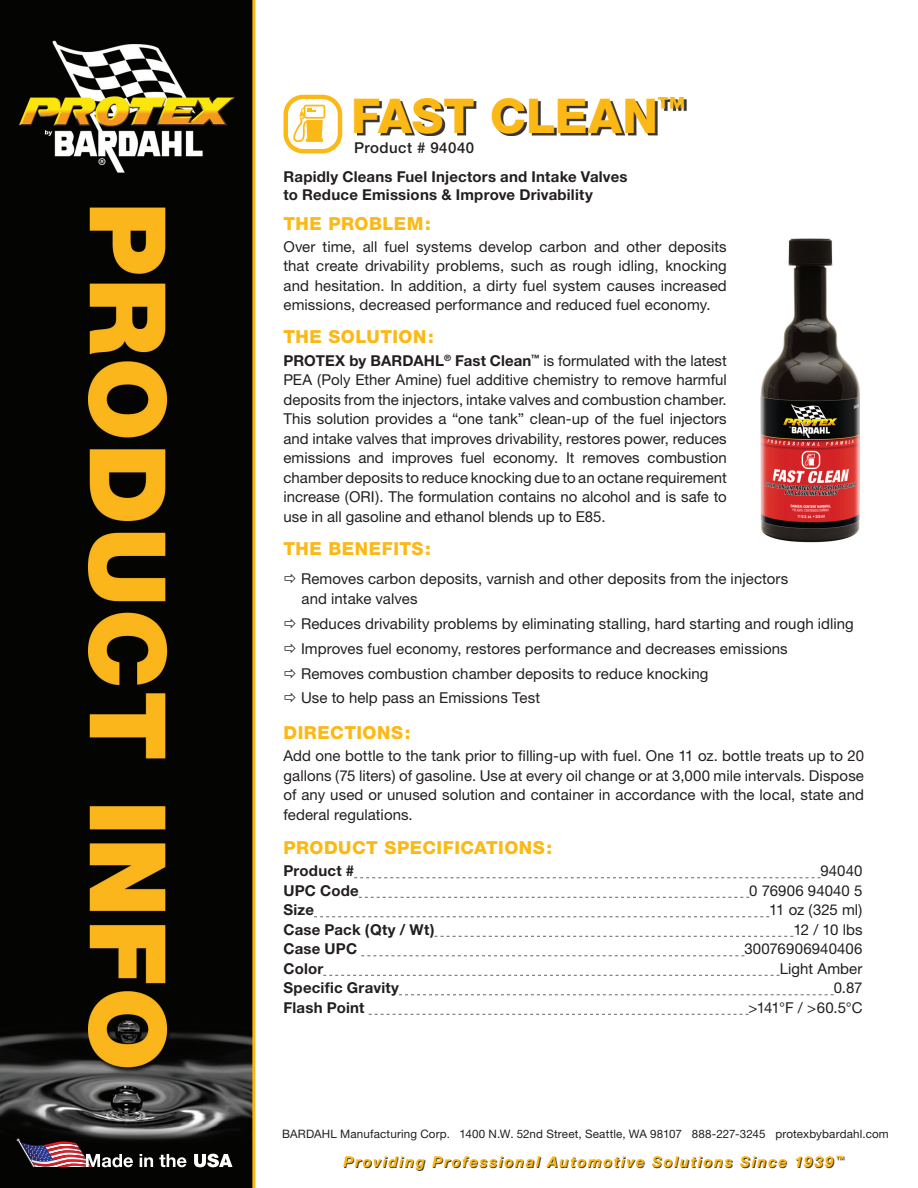
<style>
.page{position:relative;width:918px;height:1188px;background:#fff}
.page>*{position:absolute;margin:0;border:0;box-sizing:border-box;transform-origin:0 0}
.t1{font:800 48px "Helvetica Neue";letter-spacing:-.005em;color:#fcb814}
.t2{font:800 18px "Helvetica Neue";letter-spacing:.03em;color:#fcb814}
.t3{font:15px/19.5px "Helvetica Neue";letter-spacing:.005em;color:#231f20;text-align:justify}
.t4{font:700 15px/18px "Helvetica Neue";letter-spacing:.015em;color:#231f20}
.t5{font:italic 700 15px "Helvetica Neue";letter-spacing:.115em;color:#fcb814}
.t6{font:500 15px "Helvetica Neue";letter-spacing:.035em;color:#231f20}
.t7{font:11.55px "Helvetica Neue";letter-spacing:.015em;color:#231f20}
.s1{font-weight:700}
</style>
<div class="page">
<img style="left:0;top:0;width:252px;height:1188px">
<hr style="left:252px;top:0;width:3px;height:1188px;background:#fcb814">
<svg style="left:17px;top:1138px;width:116px;height:29px;background:#5e464e"></svg>
<svg style="left:140px;top:1154px;width:13px;height:13px"></svg>
<svg style="left:159px;top:1154px;width:28px;height:13px"></svg>
<svg style="left:194px;top:1154px;width:39px;height:13px"></svg>
<svg style="left:354px;top:877px;width:466px;height:1px"></svg>
<svg style="left:359px;top:897px;width:390px;height:1px"></svg>
<svg style="left:314px;top:916px;width:455px;height:1px"></svg>
<svg style="left:435px;top:936px;width:358px;height:1px"></svg>
<svg style="left:361px;top:955px;width:383px;height:1px"></svg>
<svg style="left:323px;top:975px;width:457px;height:1px"></svg>
<svg style="left:399px;top:994px;width:435px;height:1px"></svg>
<svg style="left:369px;top:1014px;width:380px;height:1px"></svg>
<div style="left:357px;top:99px;width:330px;height:37px;background:#231f20;opacity:.9"></div>
<svg style="left:284px;top:95px;width:58px;height:58px"></svg>
<img style="left:760px;top:238px;width:101px;height:305px">
<h1 class="t1" style="left:351px;top:87px;width:336px">FAST CLEAN<sup>™</sup></h1>
<p class="t6" style="left:354px;top:139px;width:122px">Product # 94040</p>
<p class="t4" style="left:284px;top:167px;width:346px">Rapidly Cleans Fuel Injectors and Intake Valves to Reduce Emissions &amp; Improve Drivability</p>
<p class="t2" style="left:284px;top:213px;width:149px">THE PROBLEM:</p>
<p class="t3" style="left:284px;top:237px;width:445px">Over time, all fuel systems develop carbon and other deposits that create drivability problems, such as rough idling, knocking and hesitation. In addition, a dirty fuel system causes increased emissions, decreased performance and reduced fuel economy.</p>
<p class="t2" style="left:284px;top:326px;width:152px">THE SOLUTION:</p>
<p class="t3" style="left:284px;top:350px;width:445px"><span class="s1">PROTEX by BARDAHL</span><sup>®</sup> <span class="s1">Fast Clean</span><sup>™</sup> is formulated with the latest PEA (Poly Ether Amine) fuel additive chemistry to remove harmful deposits from the injectors, intake valves and combustion chamber.<br>This solution provides a “one tank” clean-up of the fuel injectors and intake valves that improves drivability, restores power, reduces emissions and improves fuel economy. It removes combustion chamber deposits to reduce knocking due to an octane requirement increase (ORI). The formulation contains no alcohol and is safe to use in all gasoline and ethanol blends up to E85.</p>
<p class="t2" style="left:284px;top:538px;width:149px">THE BENEFITS:</p>
<p class="t3" style="left:301px;top:569px;width:489px">Removes carbon deposits, varnish and other deposits from the injectors and intake valves</p>
<p class="t3" style="left:301px;top:611px;width:554px;line-height:24.9px;text-align:left">Reduces drivability problems by eliminating stalling, hard starting and rough idling Improves fuel economy, restores performance and decreases emissions Removes combustion chamber deposits to reduce knocking<br>Use to help pass an Emissions Test</p>
<p class="t2" style="left:284px;top:722px;width:128px">DIRECTIONS:</p>
<p class="t3" style="left:284px;top:746px;width:582px">Add one bottle to the tank prior to filling-up with fuel. One 11 oz. bottle treats up to 20 gallons (75 liters) of gasoline. Use at every oil change or at 3,000 mile intervals. Dispose of any used or unused solution and container in accordance with the local, state and federal regulations.</p>
<p class="t2" style="left:284px;top:837px;width:270px">PRODUCT SPECIFICATIONS:</p>
<p class="t4" style="left:284px;top:862px;width:72px">Product #</p>
<p class="t3" style="left:820px;top:861px;width:44px">94040</p>
<p class="t4" style="left:284px;top:881px;width:77px">UPC Code</p>
<p class="t3" style="left:749px;top:880px;width:115px">0 76906 94040 5</p>
<p class="t4" style="left:284px;top:901px;width:32px">Size</p>
<p class="t3" style="left:769px;top:900px;width:95px">11 oz (325 ml)</p>
<p class="t4" style="left:284px;top:920px;width:153px">Case Pack (Qty / Wt)</p>
<p class="t3" style="left:793px;top:919px;width:71px">12 / 10 lbs</p>
<p class="t4" style="left:284px;top:940px;width:75px">Case UPC</p>
<p class="t3" style="left:744px;top:939px;width:120px">30076906940406</p>
<p class="t4" style="left:284px;top:959px;width:41px">Color</p>
<p class="t3" style="left:780px;top:958px;width:84px">Light Amber</p>
<p class="t4" style="left:284px;top:979px;width:117px">Specific Gravity</p>
<p class="t3" style="left:834px;top:978px;width:30px">0.87</p>
<p class="t4" style="left:284px;top:998px;width:82px">Flash Point</p>
<p class="t3" style="left:749px;top:997px;width:115px">&gt;141°F / &gt;60.5°C</p>
<p class="t7" style="left:282px;top:1127px;width:608px">BARDAHL Manufacturing Corp. 1400 N.W. 52nd Street, Seattle, WA 98107 888-227-3245 protexbybardahl.com</p>
<p class="t5" style="left:343px;top:1152px;width:503px">Providing Professional Automotive Solutions Since 1939 <sup>™</sup><sup>™</sup></p>
</div>
